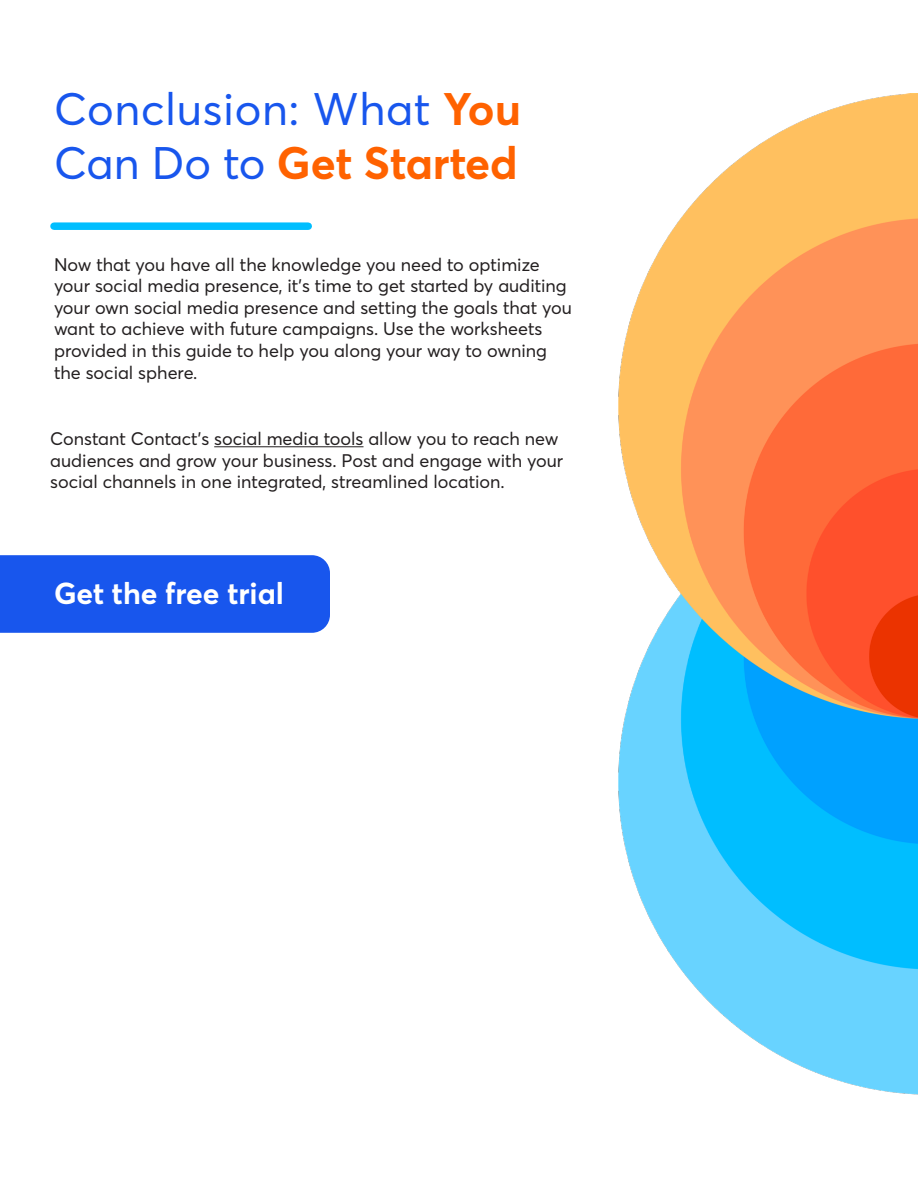
<style>
.page{position:relative;width:918px;height:1188px;background:#fff}
.page>*{position:absolute;margin:0;border:0;box-sizing:border-box;transform-origin:0 0}
.t1{font:45px/54px "CT Sans";letter-spacing:.015em;color:#1856ed}
.t2{font:700 30px "CT Sans";color:#fff}
.t3{font:18px/21.6px "CT Sans";color:#231f20}
.s1{font-weight:700;color:#ff6200}
</style>
<div class="page">
<div style="left:54px;top:222px;width:254px;height:8px;background:#00beff"></div>
<img style="left:618px;top:94px;width:300px;height:1000px">
<div style="left:0;top:555px;width:330px;height:78px;background:#1856ed"></div>
<hr style="left:214px;top:446px;width:150px;height:1px;background:#231f20">
<p class="t1" style="left:54px;top:80px;width:469px">Conclusion: What <span class="s1">You<br></span>Can Do to <span class="s1">Get Started</span></p>
<p class="t3" style="left:54px;top:253px;width:520px">Now that you have all the knowledge you need to optimize your social media presence, it’s time to get started by auditing your own social media presence and setting the goals that you want to achieve with future campaigns. Use the worksheets provided in this guide to help you along your way to owning the social sphere.</p>
<p class="t3" style="left:50px;top:427px;width:514px">Constant Contact’s social media tools allow you to reach new audiences and grow your business. Post and engage with your social channels in one integrated, streamlined location.</p>
<p class="t2" style="left:54px;top:573px;width:232px">Get the free trial</p>
</div>
